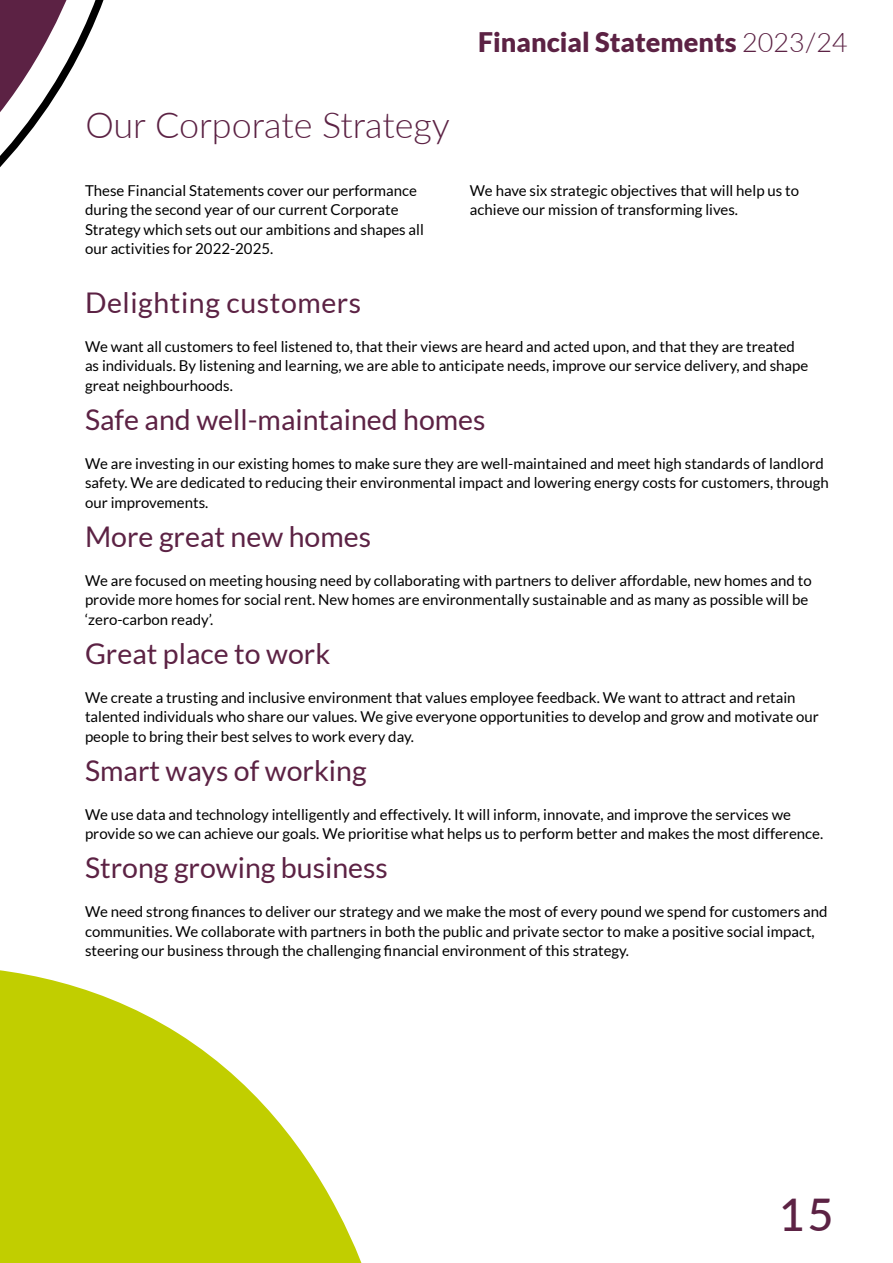
<style>
.page{position:relative;width:893px;height:1263px;background:#fff}
.page>*{position:absolute;margin:0;border:0;box-sizing:border-box;transform-origin:0 0}
.t1{font:500 45px "Lato";color:#5c2244}
.t2{font:300 36px "Lato";color:#5c2244}
.t3{font:28.5px "Lato";color:#5c2244}
.t4{font:28.5px "Lato";letter-spacing:.02em;color:#5c2244}
.t5{font:900 27px "Lato";color:#5c2244}
.t6{font:15px/19.5px "Lato";color:#000}
.s1{font-weight:300}
</style>
<div class="page">
<svg style="left:0;top:970px;width:362px;height:293px;fill:#c1ce00"></svg>
<svg style="left:0;top:0;width:101px;height:167px"></svg>
<h2 class="t2" style="left:85px;top:100px;width:366px">Our Corporate Strategy</h2>
<h3 class="t5" style="left:478px;top:26px;width:371px">Financial Statements <span class="s1">2023/24</span></h3>
<p class="t6" style="left:85px;top:181px;width:340px">These Financial Statements cover our performance during the second year of our current Corporate Strategy which sets out our ambitions and shapes all our activities for 2022-2025.</p>
<h3 class="t4" style="left:85px;top:287px;width:278px">Delighting customers</h3>
<p class="t6" style="left:85px;top:337px;width:725px">We want all customers to feel listened to, that their views are heard and acted upon, and that they are treated as individuals. By listening and learning, we are able to anticipate needs, improve our service delivery, and shape great neighbourhoods.</p>
<p class="t6" style="left:470px;top:181px;width:331px">We have six strategic objectives that will help us to achieve our mission of transforming lives.</p>
<h3 class="t3" style="left:85px;top:404px;width:402px">Safe and well-maintained homes</h3>
<p class="t6" style="left:85px;top:454px;width:745px">We are investing in our existing homes to make sure they are well-maintained and meet high standards of landlord safety. We are dedicated to reducing their environmental impact and lowering energy costs for customers, through our improvements.</p>
<h3 class="t3" style="left:85px;top:521px;width:288px">More great new homes</h3>
<p class="t6" style="left:85px;top:571px;width:728px">We are focused on meeting housing need by collaborating with partners to deliver affordable, new homes and to provide more homes for social rent. New homes are environmentally sustainable and as many as possible will be ‘zero-carbon ready’.</p>
<h3 class="t3" style="left:85px;top:638px;width:247px">Great place to work</h3>
<p class="t6" style="left:85px;top:688px;width:735px">We create a trusting and inclusive environment that values employee feedback. We want to attract and retain talented individuals who share our values. We give everyone opportunities to develop and grow and motivate our people to bring their best selves to work every day.</p>
<h3 class="t3" style="left:85px;top:755px;width:283px">Smart ways of working</h3>
<p class="t6" style="left:85px;top:805px;width:740px">We use data and technology intelligently and effectively. It will inform, innovate, and improve the services we provide so we can achieve our goals. We prioritise what helps us to perform better and makes the most difference.</p>
<h3 class="t3" style="left:85px;top:852px;width:304px">Strong growing business</h3>
<p class="t6" style="left:85px;top:902px;width:744px">We need strong finances to deliver our strategy and we make the most of every pound we spend for customers and communities. We collaborate with partners in both the public and private sector to make a positive social impact, steering our business through the challenging financial environment of this strategy.</p>
<h1 class="t1" style="left:779px;top:1182px;width:56px">15</h1>
</div>
